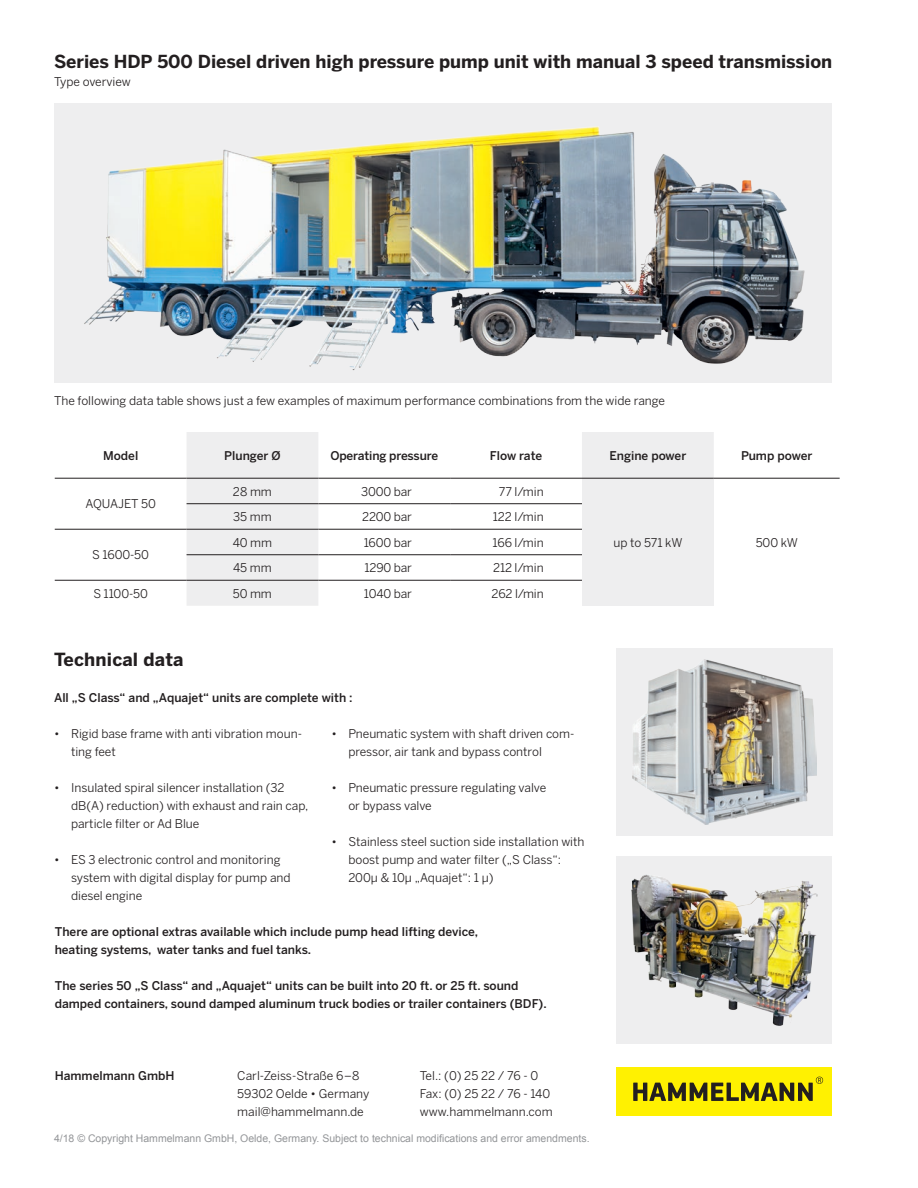
<style>
.page{position:relative;width:918px;height:1188px;background:#fff}
.page>*{position:absolute;margin:0;border:0;box-sizing:border-box;transform-origin:0 0}
.Überschrift{font:700 18px "Benton Sans";letter-spacing:.01em;color:#231f20}
.t1{font:700 17.85px "Benton Sans";color:#231f20}
.Bodytext{font:12px/18px "Benton Sans";color:#231f20}
.Bodytext-2{font:500 12px "Benton Sans";color:#231f20}
.Bodytext-3{font:10.5px "Arial";color:#939598}
</style>
<div class="page">
<div style="left:55px;top:104px;width:777px;height:279px;background:#eeeeef"></div>
<img style="left:84px;top:126px;width:721px;height:245px">
<svg style="left:55px;top:477px;width:132px;height:103px"></svg>
<svg style="left:187px;top:432px;width:527px;height:174px"></svg>
<div style="left:582px;top:478px;width:132px;height:128px;background:#eeeeef"></div>
<hr style="left:55px;top:478px;width:132px;height:1px;background:#231f20">
<hr style="left:187px;top:478px;width:131px;height:1px;background:#231f20">
<hr style="left:318px;top:478px;width:132px;height:1px;background:#231f20">
<hr style="left:450px;top:478px;width:132px;height:1px;background:#231f20">
<hr style="left:582px;top:478px;width:132px;height:1px;background:#231f20">
<hr style="left:714px;top:478px;width:126px;height:1px;background:#231f20">
<hr style="left:187px;top:503px;width:131px;height:1px;background:#231f20">
<hr style="left:318px;top:503px;width:132px;height:1px;background:#231f20">
<hr style="left:450px;top:503px;width:132px;height:1px;background:#231f20">
<hr style="left:55px;top:529px;width:132px;height:1px;background:#231f20">
<hr style="left:187px;top:529px;width:131px;height:1px;background:#231f20">
<hr style="left:318px;top:529px;width:132px;height:1px;background:#231f20">
<hr style="left:450px;top:529px;width:132px;height:1px;background:#231f20">
<hr style="left:187px;top:554px;width:131px;height:1px;background:#231f20">
<hr style="left:318px;top:554px;width:132px;height:1px;background:#231f20">
<hr style="left:450px;top:554px;width:132px;height:1px;background:#231f20">
<hr style="left:318px;top:580px;width:132px;height:1px;background:#231f20">
<hr style="left:450px;top:580px;width:132px;height:1px;background:#231f20">
<hr style="left:55px;top:580px;width:132px;height:1px;background:#231f20">
<hr style="left:187px;top:580px;width:131px;height:1px;background:#231f20">
<div style="left:616px;top:648px;width:217px;height:188px;background:#eeeeef"></div>
<img style="left:633px;top:659px;width:183px;height:166px">
<div style="left:616px;top:856px;width:216px;height:188px;background:#eeeeef"></div>
<img style="left:631px;top:874px;width:187px;height:152px">
<div style="left:616px;top:1068px;width:216px;height:48px;background:#fff101"></div>
<svg style="left:633px;top:1077px;width:190px;height:24px"></svg>
<p class="t1" style="left:54px;top:51px;width:780px">Series HDP 500 Diesel driven high pressure pump unit with manual 3 speed transmission</p>
<p class="Bodytext" style="left:54px;top:73px;width:78px">Type overview</p>
<p class="Bodytext" style="left:54px;top:392px;width:612px">The following data table shows just a few examples of maximum performance combinations from the wide range</p>
<p class="Bodytext-2" style="left:103px;top:448px;width:37px">Model</p>
<p class="Bodytext-2" style="left:224px;top:448px;width:58px">Plunger Ø</p>
<p class="Bodytext-2" style="left:330px;top:448px;width:109px">Operating pressure</p>
<p class="Bodytext-2" style="left:490px;top:448px;width:54px">Flow rate</p>
<p class="Bodytext-2" style="left:609px;top:448px;width:78px">Engine power</p>
<p class="Bodytext-2" style="left:741px;top:448px;width:73px">Pump power</p>
<p class="Bodytext" style="left:85px;top:495px;width:72px">AQUAJET 50</p>
<p class="Bodytext" style="left:233px;top:482px;width:40px">28 mm</p>
<p class="Bodytext" style="left:361px;top:482px;width:52px">3000 bar</p>
<p class="Bodytext" style="left:499px;top:482px;width:46px">77 l/min</p>
<p class="Bodytext" style="left:233px;top:508px;width:40px">35 mm</p>
<p class="Bodytext" style="left:362px;top:508px;width:51px">2200 bar</p>
<p class="Bodytext" style="left:493px;top:508px;width:53px">122 l/min</p>
<p class="Bodytext" style="left:92px;top:546px;width:58px">S 1600-50</p>
<p class="Bodytext" style="left:233px;top:533px;width:41px">40 mm</p>
<p class="Bodytext" style="left:364px;top:533px;width:50px">1600 bar</p>
<p class="Bodytext" style="left:493px;top:533px;width:53px">166 l/min</p>
<p class="Bodytext" style="left:233px;top:559px;width:40px">45 mm</p>
<p class="Bodytext" style="left:364px;top:559px;width:49px">1290 bar</p>
<p class="Bodytext" style="left:493px;top:559px;width:52px">212 l/min</p>
<p class="Bodytext" style="left:93px;top:584px;width:56px">S 1100-50</p>
<p class="Bodytext" style="left:233px;top:584px;width:40px">50 mm</p>
<p class="Bodytext" style="left:364px;top:584px;width:50px">1040 bar</p>
<p class="Bodytext" style="left:491px;top:584px;width:54px">262 l/min</p>
<p class="Überschrift" style="left:54px;top:649px;width:131px">Technical data</p>
<p class="Bodytext-2" style="left:54px;top:691px;width:300px">All „S Class“ and „Aquajet“ units are complete with :</p>
<p class="Bodytext" style="left:71px;top:725px;width:233px;text-indent:-17px">• Rigid base frame with anti vibration moun&shy;ting feet</p>
<p class="Bodytext" style="left:71px;top:779px;width:239px;text-indent:-17px">• Insulated spiral silencer installation (32 dB(A) reduction) with exhaust and rain cap, particle filter or Ad Blue</p>
<p class="Bodytext" style="left:71px;top:851px;width:221px;text-indent:-17px">• ES 3 electronic control and monitoring system with digital display for pump and diesel engine</p>
<p class="Bodytext" style="left:348px;top:725px;width:228px;text-indent:-17px">• Pneumatic system with shaft driven com&shy;pressor, air tank and bypass control</p>
<p class="Bodytext" style="left:348px;top:779px;width:199px;text-indent:-17px">• Pneumatic pressure regulating valve or bypass valve</p>
<p class="Bodytext" style="left:348px;top:833px;width:238px;text-indent:-17px">• Stainless steel suction side installation with boost pump and water filter („S Class“:<br>200µ &amp; 10µ „Aquajet“: 1 µ)</p>
<p class="Bodytext-2" style="left:55px;top:925px;width:425px">There are optional extras available which include pump head lifting device,</p>
<p class="Bodytext-2" style="left:55px;top:943px;width:258px">heating systems, water tanks and fuel tanks.</p>
<p class="Bodytext-2" style="left:55px;top:979px;width:465px">The series 50 „S Class“ and „Aquajet“ units can be built into 20 ft. or 25 ft. sound</p>
<p class="Bodytext-2" style="left:55px;top:997px;width:494px">damped containers, sound damped aluminum truck bodies or trailer containers (BDF).</p>
<p class="Bodytext-2" style="left:55px;top:1069px;width:121px">Hammelmann GmbH</p>
<p class="Bodytext" style="left:237px;top:1067px;width:124px">Carl-Zeiss-Straße 6–8</p>
<p class="Bodytext" style="left:237px;top:1085px;width:134px">59302 Oelde • Germany</p>
<p class="Bodytext" style="left:237px;top:1103px;width:128px">mail@hammelmann.de</p>
<p class="Bodytext" style="left:420px;top:1067px;width:120px">Tel.: (0) 25 22 / 76 - 0</p>
<p class="Bodytext" style="left:420px;top:1085px;width:134px">Fax: (0) 25 22 / 76 - 140 www.hammelmann.com</p>
<p class="Bodytext-3" style="left:54px;top:1131px;width:537px">4/18 © Copyright Hammelmann GmbH, Oelde, Germany. Subject to technical modifications and error amendments.</p>
<p class="Bodytext" style="left:613px;top:533px;width:71px">up to 571 kW</p>
<p class="Bodytext" style="left:756px;top:533px;width:44px">500 kW</p>
</div>
